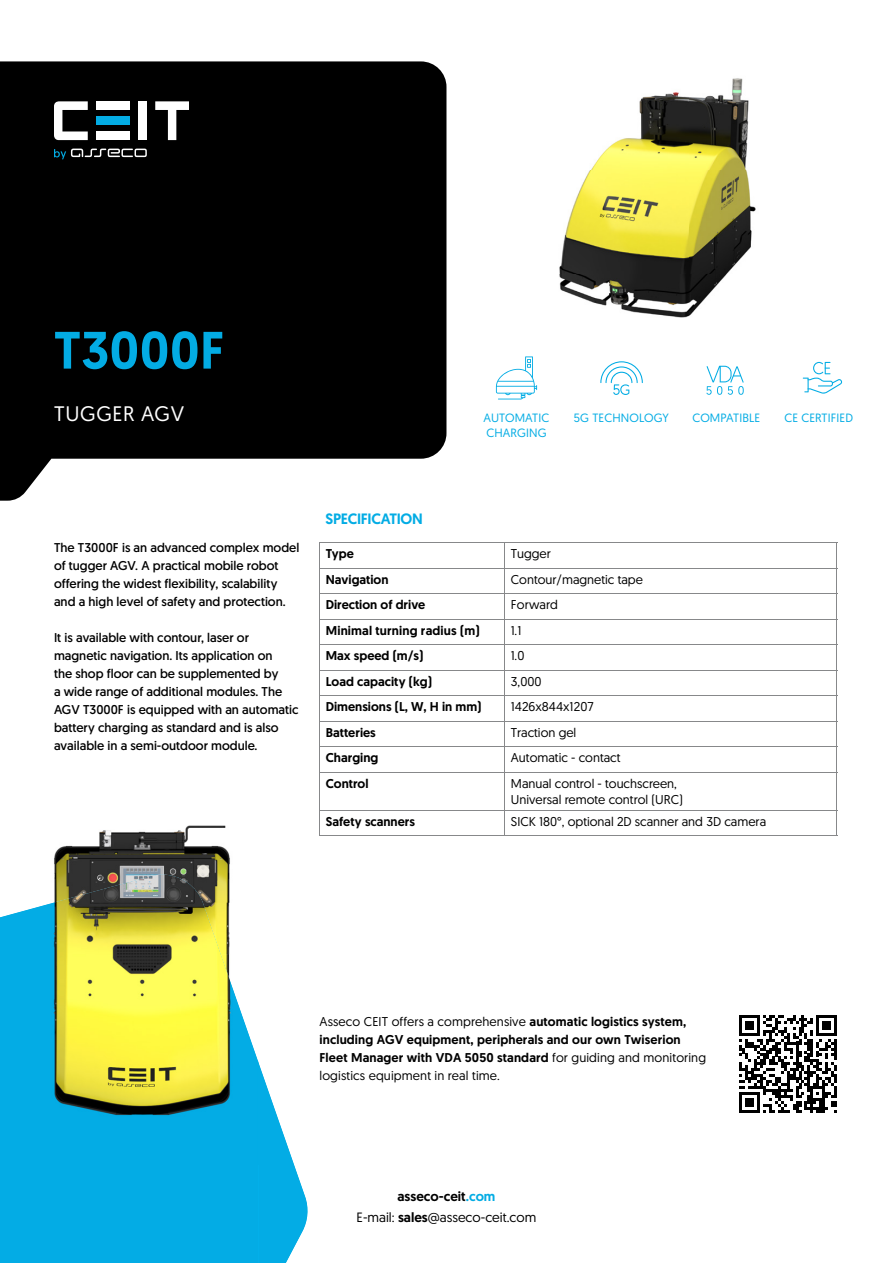
<style>
.page{position:relative;width:893px;height:1263px;background:#fff}
.page>*{position:absolute;margin:0;border:0;box-sizing:border-box;transform-origin:0 0}
.t1{font:500 52.5px "Geomanist";color:#03ace4}
.t2{font:21px "Geomanist";letter-spacing:.03em;color:#fff}
.t3{font:500 15px "Geomanist";letter-spacing:-.02em;color:#03ace4}
.t4{font:13.5px/21px "Geomanist";color:#000;text-align:center}
.t5{font:12.75px/18px "Geomanist";color:#000}
.t6{font:500 12.75px/18px "Geomanist";color:#000}
.t7{font:12.75px/16.5px "Geomanist";color:#000}
.t8{font:12px "Geomanist";letter-spacing:.01em;color:#03ace4}
.s1{font-weight:400}
.s2{font-weight:500}
.s3{font-weight:500;color:#03ace4}
</style>
<div class="page">
<svg style="left:0;top:61px;width:446px;height:440px;background:#171717"></svg>
<svg style="left:54px;top:149px;width:93px;height:10px"></svg>
<svg style="left:155px;top:101px;width:34px;height:39px"></svg>
<svg style="left:54px;top:101px;width:34px;height:39px"></svg>
<div style="left:96px;top:101px;width:34px;height:9px;background:#fff"></div>
<div style="left:96px;top:116px;width:34px;height:9px;background:#03ace4"></div>
<div style="left:96px;top:131px;width:34px;height:9px;background:#fff"></div>
<div style="left:138px;top:101px;width:9px;height:39px;background:#fff"></div>
<img style="left:559px;top:78px;width:197px;height:240px">
<img style="left:54px;top:825px;width:176px;height:49px">
<img style="left:0;top:874px;width:258px;height:389px">
<img style="left:258px;top:1061px;width:50px;height:202px">
<svg style="left:739px;top:1015px;width:98px;height:98px"></svg>
<hr style="left:320px;top:542px;width:185px;height:1px;background:#87888a">
<hr style="left:505px;top:542px;width:332px;height:1px;background:#87888a">
<hr style="left:320px;top:568px;width:185px;height:1px;background:#87888a">
<hr style="left:505px;top:568px;width:332px;height:1px;background:#87888a">
<hr style="left:320px;top:593px;width:185px;height:1px;background:#87888a">
<hr style="left:505px;top:593px;width:332px;height:1px;background:#87888a">
<hr style="left:320px;top:619px;width:185px;height:1px;background:#87888a">
<hr style="left:505px;top:619px;width:332px;height:1px;background:#87888a">
<hr style="left:320px;top:644px;width:185px;height:1px;background:#87888a">
<hr style="left:505px;top:644px;width:332px;height:1px;background:#87888a">
<hr style="left:320px;top:670px;width:185px;height:1px;background:#87888a">
<hr style="left:505px;top:670px;width:332px;height:1px;background:#87888a">
<hr style="left:320px;top:695px;width:185px;height:1px;background:#87888a">
<hr style="left:505px;top:695px;width:332px;height:1px;background:#87888a">
<hr style="left:320px;top:721px;width:185px;height:1px;background:#87888a">
<hr style="left:505px;top:721px;width:332px;height:1px;background:#87888a">
<hr style="left:320px;top:746px;width:185px;height:1px;background:#87888a">
<svg style="left:319px;top:543px;width:1px;height:229px"></svg>
<hr style="left:505px;top:746px;width:332px;height:1px;background:#87888a">
<svg style="left:836px;top:543px;width:1px;height:229px"></svg>
<hr style="left:320px;top:772px;width:185px;height:1px;background:#87888a">
<hr style="left:319px;top:772px;width:1px;height:38px;background:#87888a">
<hr style="left:505px;top:772px;width:332px;height:1px;background:#87888a">
<hr style="left:505px;top:772px;width:1px;height:38px;background:#87888a">
<hr style="left:836px;top:772px;width:1px;height:38px;background:#87888a">
<hr style="left:320px;top:810px;width:185px;height:1px;background:#87888a">
<svg style="left:319px;top:810px;width:1px;height:25px"></svg>
<hr style="left:505px;top:810px;width:332px;height:1px;background:#87888a">
<svg style="left:836px;top:811px;width:1px;height:24px"></svg>
<hr style="left:320px;top:835px;width:185px;height:1px;background:#87888a">
<hr style="left:505px;top:835px;width:332px;height:1px;background:#87888a">
<svg style="left:496px;top:356px;width:41px;height:43px"></svg>
<svg style="left:600px;top:361px;width:43px;height:34px"></svg>
<svg style="left:803px;top:362px;width:40px;height:32px"></svg>
<svg style="left:706px;top:366px;width:38px;height:29px"></svg>
<h1 class="t1" style="left:54px;top:315px;width:172px">T3000F</h1>
<h2 class="t2" style="left:54px;top:400px;width:131px">TUGGER AGV</h2>
<p class="t8" style="left:484px;top:410px;width:67px">AUTOMATIC</p>
<p class="t8" style="left:574px;top:410px;width:97px">5G TECHNOLOGY</p>
<p class="t8" style="left:784px;top:410px;width:70px">CE CERTIFIED</p>
<p class="t8" style="left:486px;top:425px;width:62px">CHARGING</p>
<p class="t8" style="left:692px;top:410px;width:69px">COMPATIBLE</p>
<p class="t5" style="left:54px;top:538px;width:247px">The T3000F is an advanced complex model of tugger AGV. A practical mobile robot offering the widest flexibility, scalability and a high level of safety and protection.</p>
<p class="t5" style="left:54px;top:628px;width:246px">It is available with contour, laser or magnetic navigation. Its application on<br>the shop floor can be supplemented by<br>a wide range of additional modules. The AGV T3000F is equipped with an automatic battery charging as standard and is also available in a semi-outdoor module.</p>
<p class="t3" style="left:326px;top:508px;width:99px">SPECIFICATION</p>
<p class="t6" style="left:326px;top:545px;width:30px">Type</p>
<p class="t7" style="left:511px;top:545px;width:41px">Tugger</p>
<p class="t6" style="left:326px;top:570px;width:64px">Navigation</p>
<p class="t7" style="left:511px;top:571px;width:134px">Contour/magnetic tape</p>
<p class="t6" style="left:326px;top:596px;width:101px">Direction of drive</p>
<p class="t7" style="left:511px;top:596px;width:48px">Forward</p>
<p class="t6" style="left:326px;top:621px;width:155px">Minimal turning radius (m)</p>
<p class="t7" style="left:511px;top:622px;width:12px">1.1</p>
<p class="t6" style="left:326px;top:647px;width:99px">Max speed (m/s)</p>
<p class="t7" style="left:511px;top:647px;width:15px">1.0</p>
<p class="t6" style="left:326px;top:672px;width:108px">Load capacity (kg)</p>
<p class="t7" style="left:511px;top:673px;width:32px">3,000</p>
<p class="t6" style="left:326px;top:698px;width:157px">Dimensions (L, W, H in mm)</p>
<p class="t7" style="left:511px;top:698px;width:84px">1426x844x1207</p>
<p class="t6" style="left:326px;top:723px;width:52px">Batteries</p>
<p class="t7" style="left:511px;top:724px;width:67px">Traction gel</p>
<p class="t6" style="left:326px;top:749px;width:54px">Charging</p>
<p class="t7" style="left:511px;top:749px;width:111px">Automatic - contact</p>
<p class="t6" style="left:326px;top:774px;width:44px">Control</p>
<p class="t7" style="left:511px;top:775px;width:174px">Manual control - touchscreen,<br>Universal remote control (URC)</p>
<p class="t6" style="left:326px;top:812px;width:91px">Safety scanners</p>
<p class="t7" style="left:511px;top:813px;width:257px">SICK 180°, optional 2D scanner and 3D camera</p>
<p class="t6" style="left:320px;top:1012px;width:388px"><span class="s1">Asseco CEIT offers a comprehensive</span> automatic logistics system, including AGV equipment, peripherals and our own Twiserion Fleet Manager with VDA 5050 standard <span class="s1">for guiding and monitoring logistics equipment in real time.</span></p>
<p class="t4" style="left:357px;top:1185px;width:181px"><span class="s2">asseco-ceit</span><span class="s3">.com<br></span>E-mail: <span class="s2">sales</span>@asseco-ceit.com</p>
</div>
